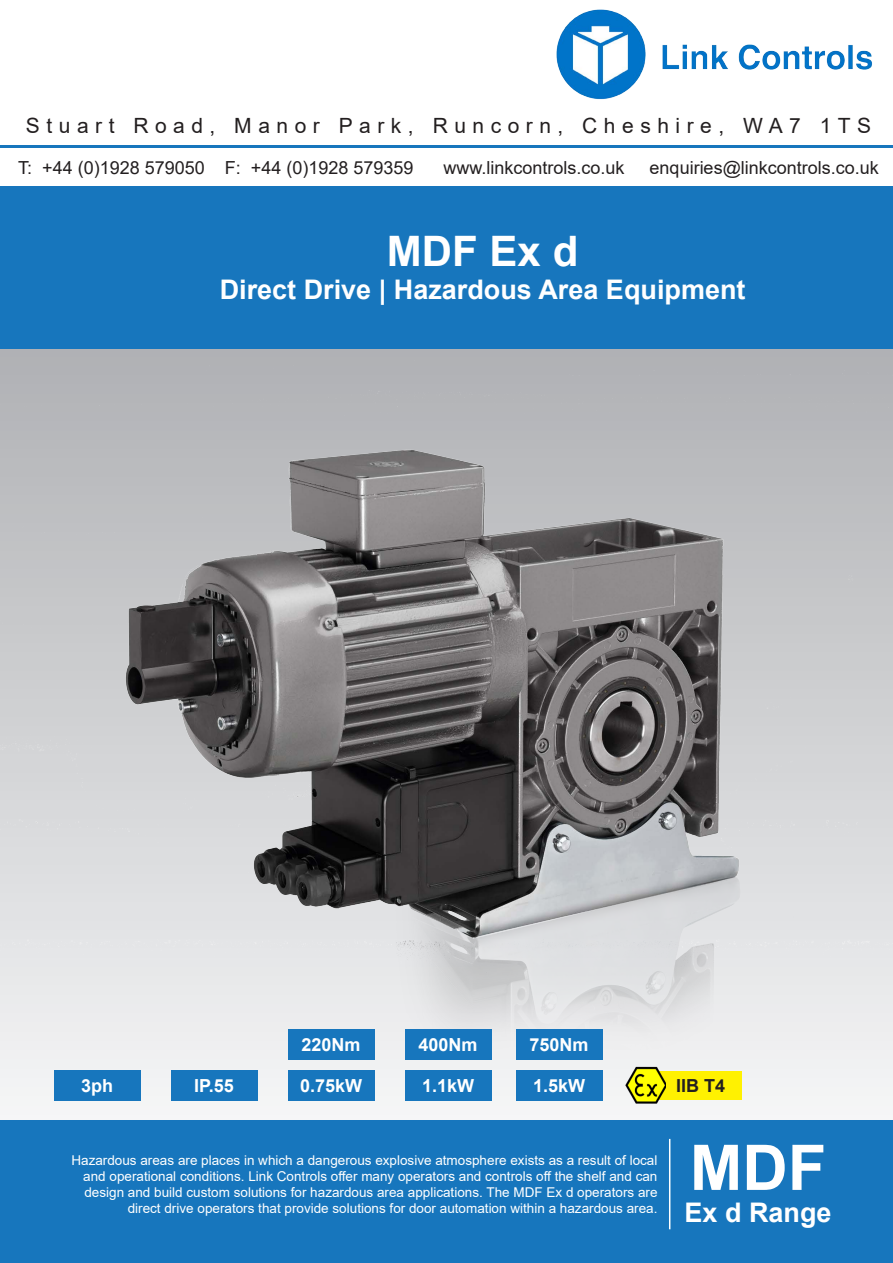
<style>
.page{position:relative;width:893px;height:1263px;background:#fff}
.page>*{position:absolute;margin:0;border:0;box-sizing:border-box;transform-origin:0 0}
.t1{font:700 63px "Arial";color:#fff}
.t2{font:700 42px "Arial";color:#fff}
.t3{font:700 27px "Arial";color:#fff}
.t4{font:21px "Arial";letter-spacing:.31em;color:#231f20}
.t5{font:18px "Arial";color:#231f20}
.t6{font:700 18px "Arial";color:#fff}
.t7{font:700 18px "Arial";color:#231f20}
.t8{font:13.5px/16.2px "Arial";color:#fff;text-align:right}
</style>
<div class="page">
<div style="left:0;top:292px;width:893px;height:852px;background:#f3f4f4"></div>
<div style="left:0;top:186px;width:893px;height:162px;background:#1776bd"></div>
<img style="left:556px;top:9px;width:316px;height:91px">
<hr style="left:0;top:145px;width:893px;height:3px;background:#1776bd">
<div style="left:516px;top:1070px;width:86px;height:30px;background:#1776bd"></div>
<div style="left:54px;top:1070px;width:86px;height:30px;background:#1776bd"></div>
<div style="left:171px;top:1070px;width:86px;height:30px;background:#1776bd"></div>
<div style="left:288px;top:1070px;width:86px;height:30px;background:#1776bd"></div>
<div style="left:405px;top:1070px;width:86px;height:30px;background:#1776bd"></div>
<div style="left:1px;top:1121px;width:892px;height:142px;background:#1776bd"></div>
<hr style="left:669px;top:1139px;width:1px;height:90px;background:#fff">
<div style="left:642px;top:1071px;width:99px;height:28px;background:#fff101"></div>
<img style="left:625px;top:1066px;width:41px;height:38px">
<img style="left:0;top:348px;width:892px;height:711px">
<div style="left:288px;top:1029px;width:86px;height:30px;background:#1776bd"></div>
<div style="left:405px;top:1029px;width:86px;height:30px;background:#1776bd"></div>
<div style="left:516px;top:1029px;width:86px;height:30px;background:#1776bd"></div>
<p class="t4" style="left:26px;top:111px;width:847px">Stuart Road, Manor Park, Runcorn, Cheshire, WA7 1TS</p>
<p class="t5" style="left:18px;top:155px;width:397px">T: +44 (0)1928 579050 F: +44 (0)1928 579359</p>
<p class="t5" style="left:443px;top:155px;width:183px">www.linkcontrols.co.uk</p>
<p class="t5" style="left:650px;top:155px;width:231px">enquiries@linkcontrols.co.uk</p>
<p class="t2" style="left:387px;top:222px;width:193px">MDF Ex d</p>
<p class="t3" style="left:220px;top:270px;width:527px">Direct Drive | Hazardous Area Equipment</p>
<p class="t6" style="left:302px;top:1032px;width:61px">220Nm</p>
<p class="t6" style="left:418px;top:1032px;width:61px">400Nm</p>
<p class="t6" style="left:530px;top:1032px;width:61px">750Nm</p>
<p class="t6" style="left:81px;top:1072px;width:34px">3ph</p>
<p class="t6" style="left:194px;top:1072px;width:41px">IP.55</p>
<p class="t6" style="left:300px;top:1072px;width:64px">0.75kW</p>
<p class="t6" style="left:422px;top:1072px;width:54px">1.1kW</p>
<p class="t6" style="left:533px;top:1072px;width:54px">1.5kW</p>
<p class="t8" style="left:71px;top:1152px;width:588px">Hazardous areas are places in which a dangerous explosive atmosphere exists as a result of local and operational conditions. Link Controls offer many operators and controls off the shelf and can design and build custom solutions for hazardous area applications. The MDF Ex d operators are direct drive operators that provide solutions for door automation within a hazardous area.</p>
<p class="t7" style="left:676px;top:1073px;width:51px">IIB T4</p>
<p class="t1" style="left:690px;top:1123px;width:138px">MDF</p>
<p class="t3" style="left:684px;top:1194px;width:149px">Ex d Range</p>
</div>
